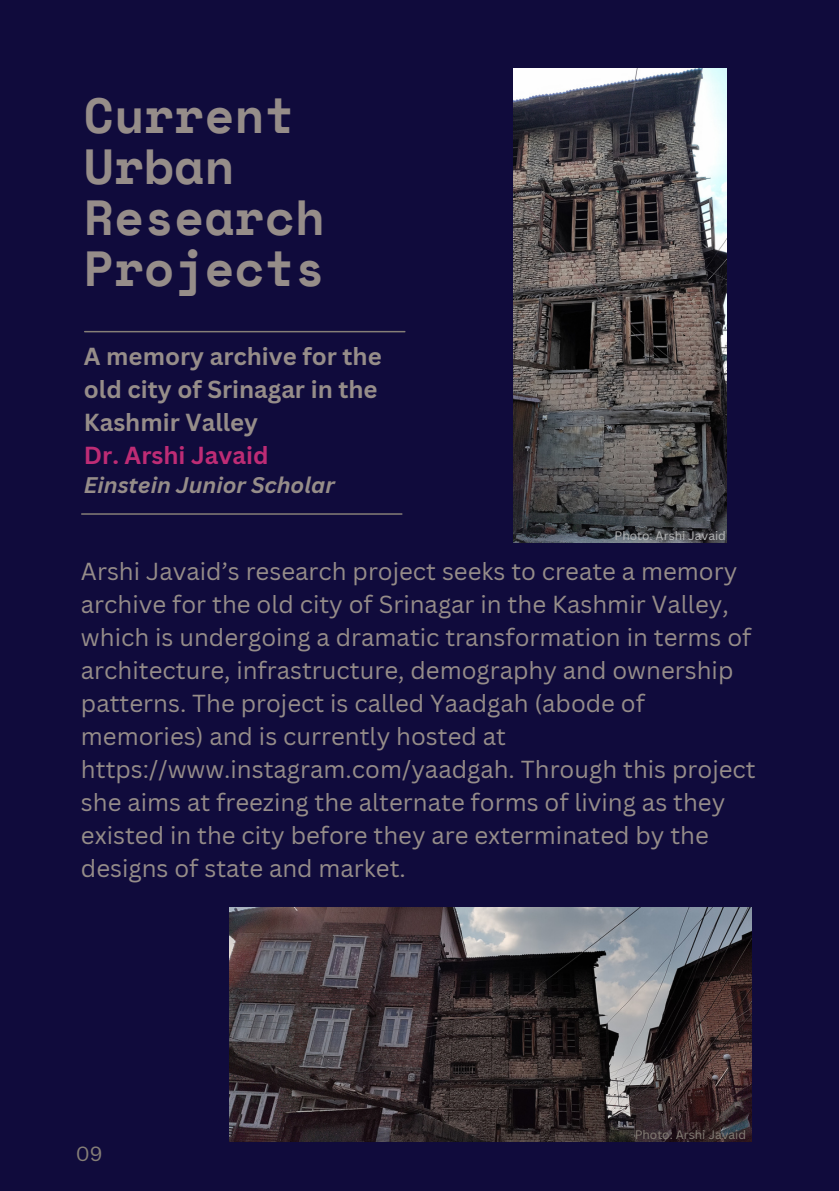
<style>
.page{position:relative;width:839px;height:1191px;background:#fff}
.page>*{position:absolute;margin:0;border:0;box-sizing:border-box;transform-origin:0 0}
.t1{font:700 49.2px/51px "Space Mono";color:#968d89}
.t2{font:24px/33px "Canva Sans";color:#968d89}
.t3{font:700 24px/33px "Canva Sans";color:#968d89}
.t4{font:700 24px "Canva Sans";color:#be2c75}
.t5{font:italic 700 22px "Canva Sans";color:#968d89}
.t6{font:20px "Canva Sans";color:#867f77}
.t7{font:12px "Canva Sans";color:#867f77}
.t8{font:12px "Canva Sans";color:#b7b8b9}
</style>
<div class="page">
<div style="left:0;top:0;width:838px;height:1191px;background:#100b3c"></div>
<hr style="left:85px;top:331px;width:320px;height:1px;background:#867f77">
<hr style="left:82px;top:513px;width:320px;height:2px;background:#867f77">
<img style="left:229px;top:908px;width:522px;height:234px">
<img style="left:513px;top:68px;width:213px;height:474px">
<h1 class="t1" style="left:84px;top:89px;width:242px">Current<br>Urban<br>Research<br>Projects</h1>
<p class="t3" style="left:84px;top:339px;width:299px">A memory archive for the old city of Srinagar in the<br>Kashmir Valley</p>
<p class="t4" style="left:84px;top:438px;width:186px">Dr. Arshi Javaid</p>
<p class="t5" style="left:84px;top:469px;width:252px">Einstein Junior Scholar</p>
<p class="t8" style="left:614px;top:527px;width:113px">Photo: Arshi Javaid</p>
<p class="t2" style="left:81px;top:555px;width:676px">Arshi Javaid’s research project seeks to create a memory archive for the old city of Srinagar in the Kashmir Valley, which is undergoing a dramatic transformation in terms of architecture, infrastructure, demography and ownership patterns. The project is called Yaadgah (abode of memories) and is currently hosted at https://www.instagram.com/yaadgah. Through this project she aims at freezing the alternate forms of living as they existed in the city before they are exterminated by the designs of state and market.</p>
<p class="t6" style="left:76px;top:1139px;width:28px">09</p>
<p class="t7" style="left:634px;top:1127px;width:113px">Photo: Arshi Javaid</p>
</div>
